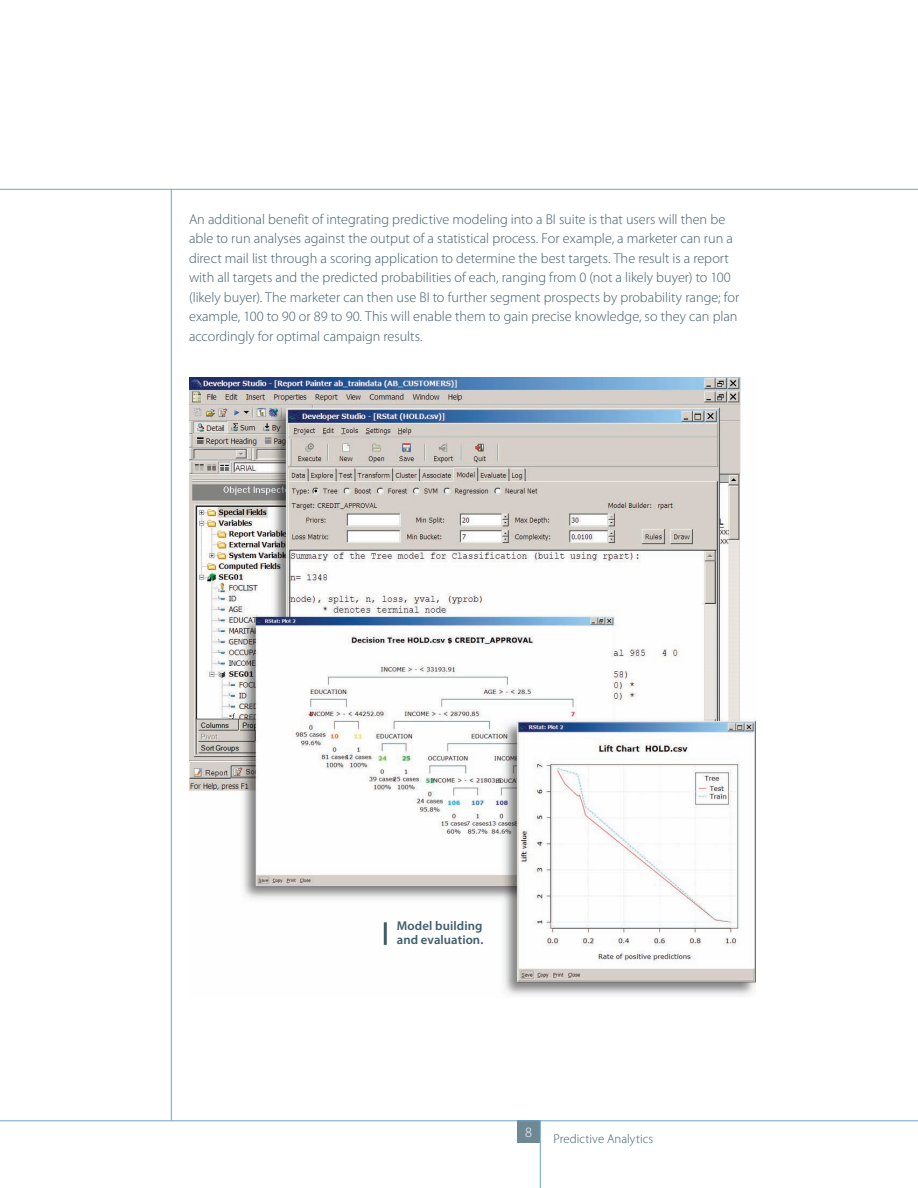
<style>
.page{position:relative;width:918px;height:1188px;background:#fff}
.page>*{position:absolute;margin:0;border:0;box-sizing:border-box;transform-origin:0 0}
.t1{font:300 14.25px/19.5px "Myriad Pro";color:#3f5c6a}
.t2{font:300 14.25px "Myriad Pro";color:#fff}
.t3{font:600 12.75px/14.2px "Myriad Pro";letter-spacing:.01em;color:#3f5c6a}
.t4{font:300 12.75px "Myriad Pro";letter-spacing:.005em;color:#3f5c6a}
</style>
<div class="page">
<div style="left:518px;top:1120px;width:22px;height:23px;background:#6e8894"></div>
<hr style="left:0;top:189px;width:918px;height:1px;background:#6ea3cd">
<hr style="left:0;top:1120px;width:918px;height:1px;background:#6ea3cd">
<hr style="left:171px;top:189px;width:1px;height:931px;background:#6ea3cd">
<hr style="left:540px;top:1120px;width:1px;height:68px;background:#6ea3cd">
<img style="left:189px;top:378px;width:566px;height:618px">
<hr style="left:384px;top:922px;width:3px;height:23px;background:#3f5c6a">
<p class="t1" style="left:189px;top:209px;width:552px">An additional benefit of integrating predictive modeling into a BI suite is that users will then be able to run analyses against the output of a statistical process. For example, a marketer can run a direct mail list through a scoring application to determine the best targets. The result is a report with all targets and the predicted probabilities of each, ranging from 0 (not a likely buyer) to 100 (likely buyer). The marketer can then use BI to further segment prospects by probability range; for example, 100 to 90 or 89 to 90. This will enable them to gain precise knowledge, so they can plan accordingly for optimal campaign results.</p>
<p class="t3" style="left:397px;top:919px;width:88px">Model building and evaluation.</p>
<p class="t2" style="left:525px;top:1125px;width:8px">8</p>
<p class="t4" style="left:554px;top:1132px;width:101px">Predictive Analytics</p>
</div>
